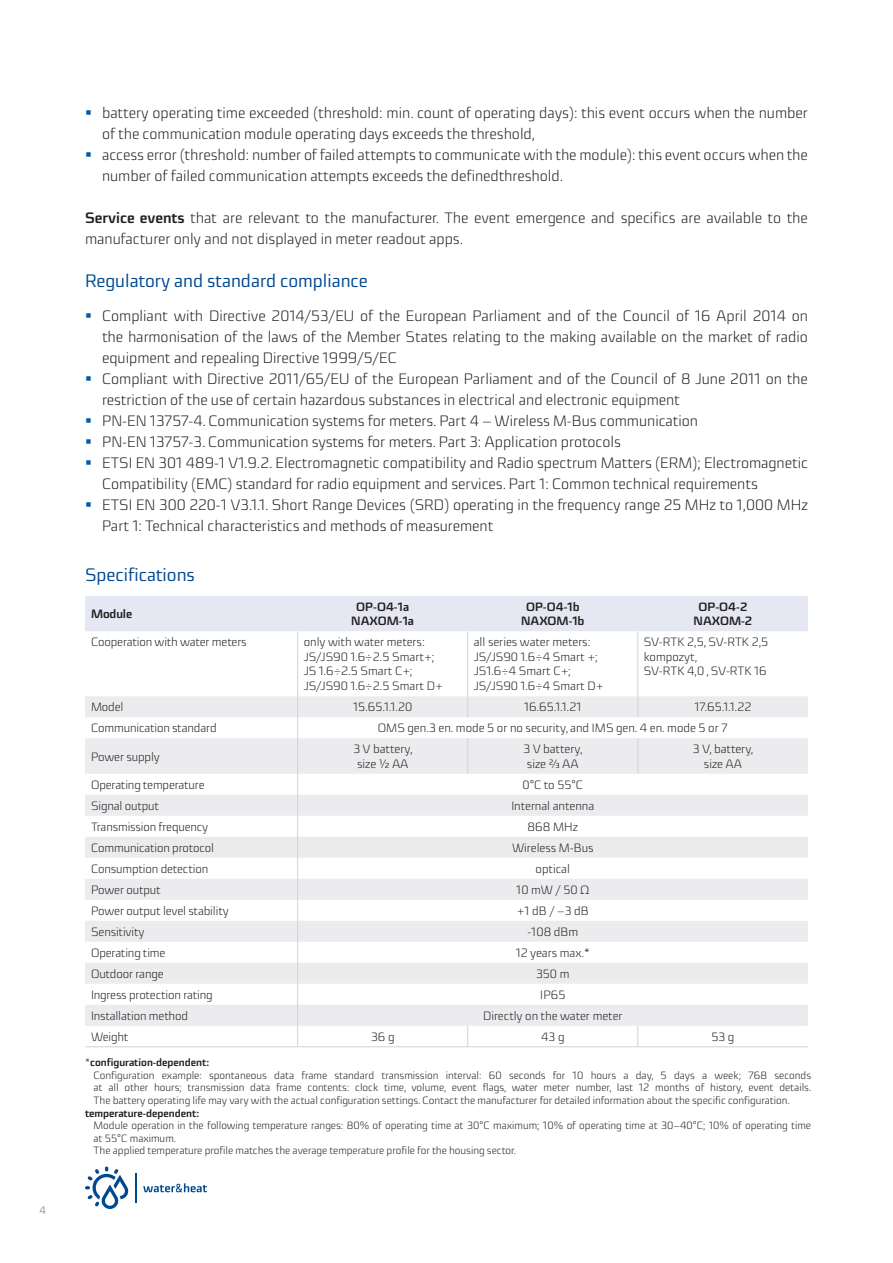
<style>
.page{position:relative;width:893px;height:1263px;background:#fff}
.page>*{position:absolute;margin:0;border:0;box-sizing:border-box;transform-origin:0 0}
.t1{font:18px "Sica";color:#01498e}
.t2{font:300 15px/21px "Sica";color:#231f20}
.t3{font:300 12px/14.4px "Sica";letter-spacing:-.01em;color:#231f20}
.t4{font:700 12px/14.4px "Sica";color:#231f20;text-align:center}
.t5{font:300 10.5px/12.6px "Sica";color:#231f20}
.t6{font:700 10.5px "Sica";color:#231f20}
.t7{font:300 10.5px "Sica";color:#6c6d70}
.s1{font-weight:700}
</style>
<div class="page">
<div style="left:85px;top:596px;width:723px;height:35px;background:#e5e8f2"></div>
<svg style="left:85px;top:696px;width:723px;height:330px;fill:#ececee"></svg>
<svg style="left:467px;top:1026px;width:1px;height:20px"></svg>
<svg style="left:638px;top:1026px;width:1px;height:20px"></svg>
<hr style="left:85px;top:1046px;width:213px;height:1px;background:#d1d2d4">
<hr style="left:298px;top:1046px;width:170px;height:1px;background:#d1d2d4">
<hr style="left:468px;top:1046px;width:170px;height:1px;background:#d1d2d4">
<hr style="left:638px;top:1046px;width:170px;height:1px;background:#d1d2d4">
<hr style="left:297px;top:631px;width:1px;height:65px;background:#d1d2d4">
<svg style="left:297px;top:696px;width:1px;height:42px"></svg>
<hr style="left:297px;top:738px;width:1px;height:36px;background:#d1d2d4">
<svg style="left:297px;top:774px;width:1px;height:272px"></svg>
<hr style="left:467px;top:631px;width:1px;height:65px;background:#d1d2d4">
<hr style="left:638px;top:631px;width:1px;height:65px;background:#d1d2d4">
<svg style="left:467px;top:696px;width:1px;height:21px"></svg>
<svg style="left:638px;top:696px;width:1px;height:21px"></svg>
<hr style="left:467px;top:738px;width:1px;height:36px;background:#d1d2d4">
<hr style="left:638px;top:738px;width:1px;height:36px;background:#d1d2d4">
<svg style="left:85px;top:1166px;width:44px;height:43px"></svg>
<svg style="left:143px;top:1183px;width:64px;height:9px"></svg>
<hr style="left:135px;top:1173px;width:2px;height:29px;background:#01498e">
<p class="t7" style="left:39px;top:1202px;width:8px">4</p>
<p class="t2" style="left:102px;top:102px;width:707px">battery operating time exceeded (threshold: min. count of operating days): this event occurs when the number of the communication module operating days exceeds the threshold,<br>access error (threshold: number of failed attempts to communicate with the module): this event occurs when the number of failed communication attempts exceeds the definedthreshold.</p>
<p class="t2" style="left:85px;top:207px;width:724px"><span class="s1">Service events</span> that are relevant to the manufacturer. The event emergence and specifics are available to the manufacturer only and not displayed in meter readout apps.</p>
<p class="t1" style="left:85px;top:268px;width:284px">Regulatory and standard compliance</p>
<p class="t2" style="left:102px;top:305px;width:707px">Compliant with Directive 2014/53/EU of the European Parliament and of the Council of 16 April 2014 on the harmonisation of the laws of the Member States relating to the making available on the market of radio equipment and repealing Directive 1999/5/EC<br>Compliant with Directive 2011/65/EU of the European Parliament and of the Council of 8 June 2011 on the restriction of the use of certain hazardous substances in electrical and electronic equipment<br>PN-EN 13757-4. Communication systems for meters. Part 4 – Wireless M-Bus communication<br>PN-EN 13757-3. Communication systems for meters. Part 3: Application protocols<br>ETSI EN 301 489-1 V1.9.2. Electromagnetic compatibility and Radio spectrum Matters (ERM); Electromagnetic Compatibility (EMC) standard for radio equipment and services. Part 1: Common technical requirements<br>ETSI EN 300 220-1 V3.1.1. Short Range Devices (SRD) operating in the frequency range 25 MHz to 1,000 MHz Part 1: Technical characteristics and methods of measurement</p>
<p class="t1" style="left:85px;top:562px;width:111px">Specifications</p>
<p class="t4" style="left:91px;top:607px;width:43px">Module</p>
<p class="t4" style="left:351px;top:599px;width:64px">OP-O4-1a<br>NAXOM-1a</p>
<p class="t4" style="left:521px;top:599px;width:65px">OP-O4-1b<br>NAXOM-1b</p>
<p class="t4" style="left:694px;top:599px;width:60px">OP-O4-2<br>NAXOM-2</p>
<p class="t3" style="left:91px;top:635px;width:157px">Cooperation with water meters</p>
<p class="t3" style="left:304px;top:635px;width:140px">only with water meters:<br>JS/JS90 1.6÷2.5 Smart+;<br>JS 1.6÷2.5 Smart C+;<br>JS/JS90 1.6÷2.5 Smart D+</p>
<p class="t3" style="left:474px;top:635px;width:131px">all series water meters:<br>JS/JS90 1.6÷4 Smart +;<br>JS1.6÷4 Smart C+;<br>JS/JS90 1.6÷4 Smart D+</p>
<p class="t3" style="left:644px;top:635px;width:126px">SV-RTK 2,5, SV-RTK 2,5 kompozyt,<br>SV-RTK 4,0 , SV-RTK 16</p>
<p class="t3" style="left:91px;top:700px;width:34px">Model</p>
<p class="t3" style="left:353px;top:700px;width:61px">15.65.1.1.20</p>
<p class="t3" style="left:524px;top:700px;width:59px">16.65.1.1.21</p>
<p class="t3" style="left:694px;top:700px;width:58px">17.65.1.1.22</p>
<p class="t3" style="left:91px;top:721px;width:127px">Communication standard</p>
<p class="t3" style="left:378px;top:721px;width:351px">OMS gen.3 en. mode 5 or no security, and IMS gen. 4 en. mode 5 or 7</p>
<p class="t3" style="left:91px;top:749px;width:70px">Power supply</p>
<p class="t3" style="left:353px;top:742px;width:61px">3 V battery, size ½ AA</p>
<p class="t3" style="left:524px;top:742px;width:61px">3 V battery, size ⅔ AA</p>
<p class="t3" style="left:693px;top:742px;width:62px;text-align:center">3 V, battery, size AA</p>
<p class="t3" style="left:91px;top:777px;width:115px">Operating temperature</p>
<p class="t3" style="left:522px;top:777px;width:62px">0°C to 55°C</p>
<p class="t3" style="left:91px;top:798px;width:70px">Signal output</p>
<p class="t3" style="left:511px;top:798px;width:84px">Internal antenna</p>
<p class="t3" style="left:91px;top:819px;width:119px">Transmission frequency</p>
<p class="t3" style="left:528px;top:819px;width:52px">868 MHz</p>
<p class="t3" style="left:91px;top:840px;width:124px">Communication protocol</p>
<p class="t3" style="left:512px;top:840px;width:83px">Wireless M-Bus</p>
<p class="t3" style="left:91px;top:861px;width:119px">Consumption detection</p>
<p class="t3" style="left:536px;top:861px;width:36px">optical</p>
<p class="t3" style="left:91px;top:882px;width:71px">Power output</p>
<p class="t3" style="left:516px;top:882px;width:75px">10 mW / 50 Ω</p>
<p class="t3" style="left:91px;top:903px;width:139px">Power output level stability</p>
<p class="t3" style="left:517px;top:903px;width:73px">+1 dB / –3 dB</p>
<p class="t3" style="left:91px;top:924px;width:55px">Sensitivity</p>
<p class="t3" style="left:527px;top:924px;width:52px">-108 dBm</p>
<p class="t3" style="left:91px;top:945px;width:76px">Operating time</p>
<p class="t3" style="left:516px;top:945px;width:76px">12 years max.*</p>
<p class="t3" style="left:91px;top:966px;width:74px">Outdoor range</p>
<p class="t3" style="left:536px;top:966px;width:35px">350 m</p>
<p class="t3" style="left:91px;top:987px;width:123px">Ingress protection rating</p>
<p class="t3" style="left:540px;top:987px;width:27px">IP65</p>
<p class="t3" style="left:91px;top:1008px;width:99px">Installation method</p>
<p class="t3" style="left:483px;top:1008px;width:141px">Directly on the water meter</p>
<p class="t3" style="left:91px;top:1029px;width:39px">Weight</p>
<p class="t3" style="left:371px;top:1029px;width:25px">36 g</p>
<p class="t3" style="left:541px;top:1029px;width:25px">43 g</p>
<p class="t3" style="left:711px;top:1029px;width:24px">53 g</p>
<p class="t5" style="left:94px;top:1056px;width:719px;text-indent:-9px">*<span class="s1">configuration-dependent:<br></span>Configuration example: spontaneous data frame standard transmission interval: 60 seconds for 10 hours a day, 5 days a week; 768 seconds at all other hours; transmission data frame contents: clock time, volume, event flags, water meter number, last 12 months of history, event details.<br>The battery operating life may vary with the actual configuration settings. Contact the manufacturer for detailed information about the specific configuration.</p>
<p class="t6" style="left:85px;top:1105px;width:116px">temperature-dependent:</p>
<p class="t5" style="left:94px;top:1119px;width:719px">Module operation in the following temperature ranges: 80% of operating time at 30°C maximum; 10% of operating time at 30–40°C; 10% of operating time at 55°C maximum.<br>The applied temperature profile matches the average temperature profile for the housing sector.</p>
</div>
